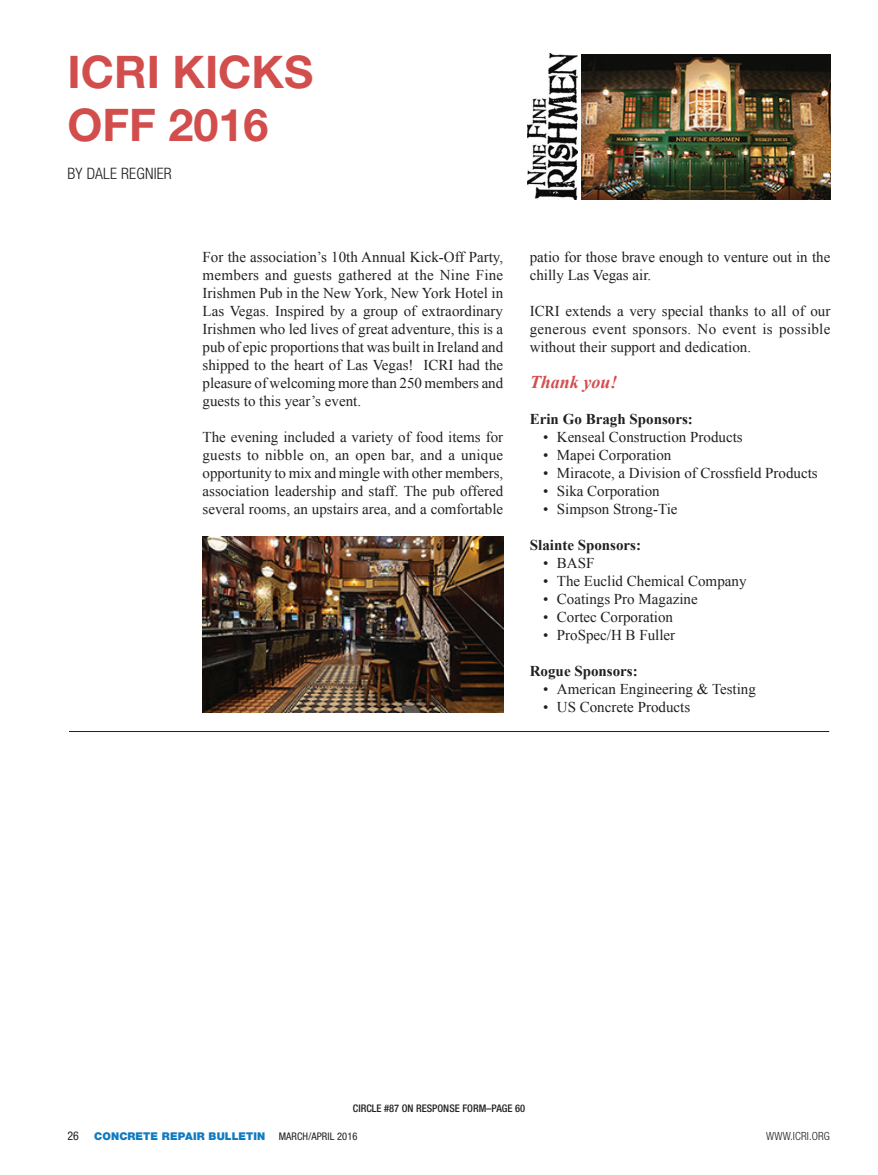
<style>
.page{position:relative;width:878px;height:1175px;background:#fff}
.page>*{position:absolute;margin:0;border:0;box-sizing:border-box;transform-origin:0 0}
.Headline{font:700 45px/52.5px "Helvetica Neue LT Std";color:#d24e4d}
.Body_text{font:italic 700 18px "Times New Roman";color:#d24e4d}
.Headline-2{font:300 condensed 15.75px "Helvetica Neue LT Std";letter-spacing:.01em;color:#231f20}
.Body_text-2{font:15px/18px "Times New Roman";color:#231f20;text-align:justify}
.Body_text-3{font:700 15px "Times New Roman";color:#231f20}
.t1{font:condensed 12px "Helvetica Neue LT Std";color:#231f20}
.t2{font:300 condensed 11.25px "Helvetica Neue LT Std";letter-spacing:.01em;color:#231f20}
.t3{font:900 10.8px "Helvetica Neue LT Std";letter-spacing:.01em;color:#107bc1}
.Reader_response{font:500 condensed 10.5px "Helvetica Neue LT Std";color:#231f20}
.t4{font:condensed 10.5px "Helvetica Neue LT Std";letter-spacing:.01em;color:#231f20}
</style>
<div class="page">
<img style="left:527px;top:54px;width:50px;height:145px">
<img style="left:581px;top:54px;width:249px;height:145px">
<img style="left:203px;top:537px;width:300px;height:175px">
<hr style="left:69px;top:731px;width:760px;height:1px;background:#231f20">
<p class="Headline" style="left:68px;top:45px;width:247px">ICRI KICKS<br>OFF 2016</p>
<p class="Headline-2" style="left:68px;top:164px;width:106px">BY DALE REGNIER</p>
<p class="Body_text-2" style="left:202px;top:248px;width:302px">For the association’s 10th Annual Kick-Off Party, members and guests gathered at the Nine Fine Irishmen Pub in the New York, New York Hotel in Las Vegas. Inspired by a group of extraordinary Irishmen who led lives of great adventure, this is a pub of epic proportions that was built in Ireland and shipped to the heart of Las Vegas! ICRI had the pleasure of welcoming more than 250 members and guests to this year’s event.</p>
<p class="Body_text-2" style="left:202px;top:428px;width:302px">The evening included a variety of food items for guests to nibble on, an open bar, and a unique opportunity to mix and mingle with other members, association leadership and staff. The pub offered several rooms, an upstairs area, and a comfortable</p>
<p class="Body_text-2" style="left:530px;top:248px;width:302px">patio for those brave enough to venture out in the chilly Las Vegas air.</p>
<p class="Body_text-2" style="left:530px;top:302px;width:302px">ICRI extends a very special thanks to all of our generous event sponsors. No event is possible without their support and dedication.</p>
<p class="Body_text" style="left:530px;top:370px;width:89px">Thank you!</p>
<p class="Body_text-3" style="left:530px;top:409px;width:164px">Erin Go Bragh Sponsors:</p>
<p class="Body_text-2" style="left:543px;top:428px;width:201px">• Kenseal Construction Products</p>
<p class="Body_text-2" style="left:543px;top:446px;width:130px">• Mapei Corporation</p>
<p class="Body_text-2" style="left:543px;top:464px;width:276px">• Miracote, a Division of Crossfield Products</p>
<p class="Body_text-2" style="left:543px;top:482px;width:118px">• Sika Corporation</p>
<p class="Body_text-2" style="left:543px;top:500px;width:136px">• Simpson Strong-Tie</p>
<p class="Body_text-3" style="left:530px;top:535px;width:113px">Slainte Sponsors:</p>
<p class="Body_text-2" style="left:543px;top:554px;width:53px">• BASF</p>
<p class="Body_text-2" style="left:543px;top:572px;width:205px">• The Euclid Chemical Company</p>
<p class="Body_text-2" style="left:543px;top:590px;width:156px">• Coatings Pro Magazine</p>
<p class="Body_text-2" style="left:543px;top:608px;width:131px">• Cortec Corporation</p>
<p class="Body_text-2" style="left:543px;top:626px;width:133px">• ProSpec/H B Fuller</p>
<p class="Body_text-3" style="left:530px;top:661px;width:109px">Rogue Sponsors:</p>
<p class="Body_text-2" style="left:543px;top:680px;width:214px">• American Engineering &amp; Testing</p>
<p class="Body_text-2" style="left:543px;top:698px;width:148px">• US Concrete Products</p>
<p class="Reader_response" style="left:353px;top:1101px;width:174px">CIRCLE #87 ON RESPONSE FORM–PAGE 60</p>
<p class="t1" style="left:68px;top:1129px;width:13px">26</p>
<p class="t3" style="left:94px;top:1130px;width:173px">CONCRETE REPAIR BULLETIN</p>
<p class="t4" style="left:279px;top:1130px;width:80px">MARCH/APRIL 2016</p>
<p class="t2" style="left:766px;top:1129px;width:65px">WWW.ICRI.ORG</p>
</div>
